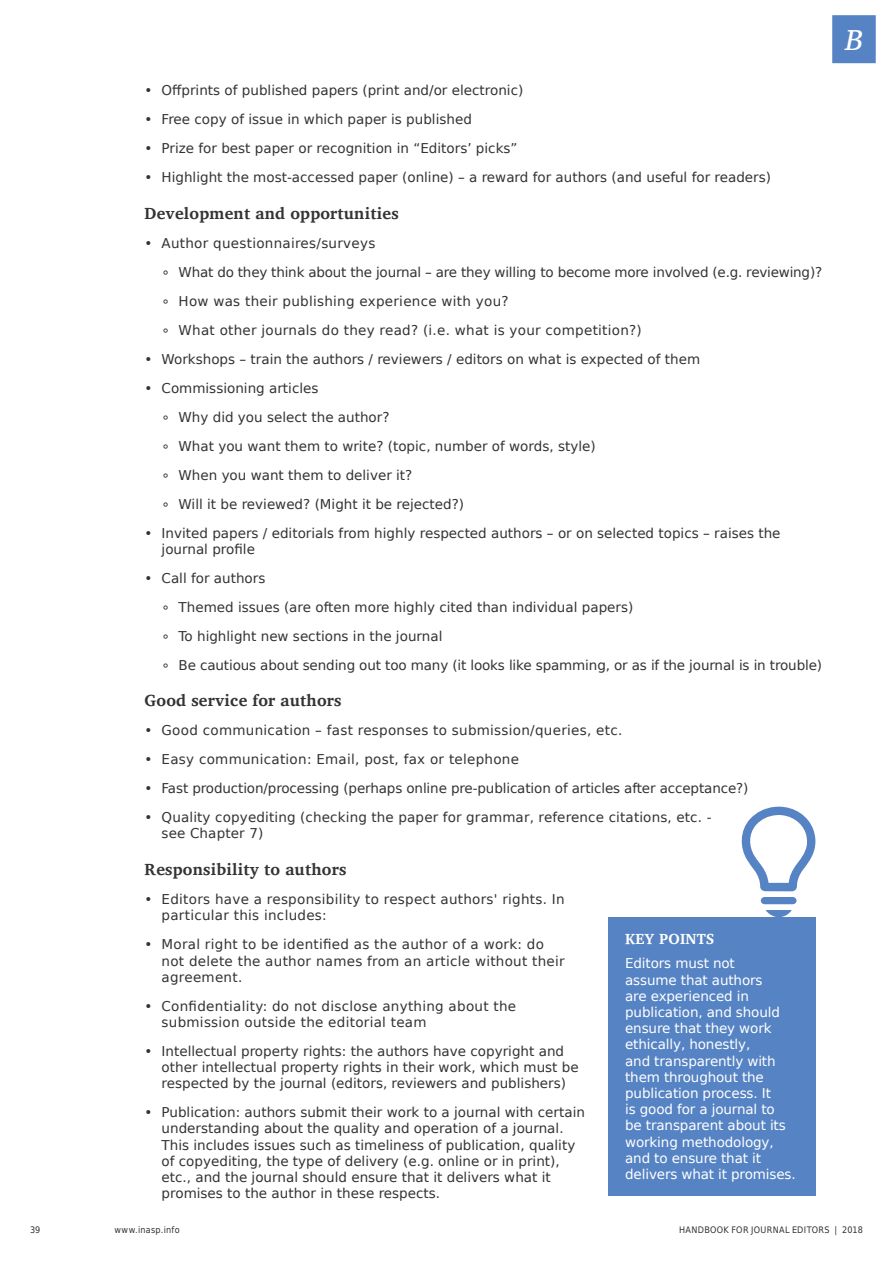
<style>
.page{position:relative;width:893px;height:1263px;background:#fff}
.page>*{position:absolute;margin:0;border:0;box-sizing:border-box;transform-origin:0 0}
.t1{font:italic 29.7px "Charis SIL";color:#fff}
._1__HEADING_level_2{font:700 16.5px "Charis SIL";letter-spacing:.01em;color:#323332}
.BOX_TITLE{font:700 15px "Charis SIL";letter-spacing:.01em;color:#fff}
.t2{font:13.5px/16.2px "DejaVu Sans";color:#323332}
.t3{font:13.5px/16.2px "DejaVu Sans";letter-spacing:.02em;color:#323332}
.KEY_LEARNING_POINT_T{font:13.5px/16.2px "DejaVu Sans";letter-spacing:-.01em;color:#fff}
.t4{font:9px "DejaVu Sans Condensed";letter-spacing:.035em;color:#323332}
</style>
<div class="page">
<div style="left:608px;top:917px;width:207px;height:279px;background:#5683c3"></div>
<svg style="left:741px;top:807px;width:75px;height:111px"></svg>
<div style="left:832px;top:15px;width:44px;height:48px;background:#5683c3"></div>
<p class="t2" style="left:145px;top:82px;width:380px">• Offprints of published papers (print and/or electronic)</p>
<p class="t2" style="left:145px;top:111px;width:329px">• Free copy of issue in which paper is published</p>
<p class="t2" style="left:145px;top:140px;width:374px">• Prize for best paper or recognition in “Editors’ picks”</p>
<p class="t2" style="left:145px;top:169px;width:628px">• Highlight the most-accessed paper (online) – a reward for authors (and useful for readers)</p>
<p class="_1__HEADING_level_2" style="left:145px;top:204px;width:256px">Development and opportunities</p>
<p class="t3" style="left:145px;top:235px;width:232px">• Author questionnaires/surveys</p>
<p class="t2" style="left:162px;top:264px;width:662px">∘ What do they think about the journal – are they willing to become more involved (e.g. reviewing)?</p>
<p class="t3" style="left:162px;top:293px;width:349px">∘ How was their publishing experience with you?</p>
<p class="t3" style="left:162px;top:322px;width:482px">∘ What other journals do they read? (i.e. what is your competition?)</p>
<p class="t2" style="left:145px;top:350px;width:557px">• Workshops – train the authors / reviewers / editors on what is expected of them</p>
<p class="t2" style="left:145px;top:379px;width:175px">• Commissioning articles</p>
<p class="t2" style="left:162px;top:408px;width:230px">∘ Why did you select the author?</p>
<p class="t2" style="left:162px;top:437px;width:436px">∘ What you want them to write? (topic, number of words, style)</p>
<p class="t2" style="left:162px;top:466px;width:252px">∘ When you want them to deliver it?</p>
<p class="t2" style="left:162px;top:495px;width:304px">∘ Will it be reviewed? (Might it be rejected?)</p>
<p class="t2" style="left:162px;top:524px;width:620px;text-indent:-17px">• Invited papers / editorials from highly respected authors – or on selected topics – raises the journal profile</p>
<p class="t2" style="left:145px;top:569px;width:122px">• Call for authors</p>
<p class="t2" style="left:162px;top:598px;width:473px">∘ Themed issues (are often more highly cited than individual papers)</p>
<p class="t2" style="left:162px;top:627px;width:282px">∘ To highlight new sections in the journal</p>
<p class="t2" style="left:162px;top:656px;width:662px">∘ Be cautious about sending out too many (it looks like spamming, or as if the journal is in trouble)</p>
<p class="_1__HEADING_level_2" style="left:145px;top:691px;width:198px">Good service for authors</p>
<p class="t3" style="left:145px;top:722px;width:479px">• Good communication – fast responses to submission/queries, etc.</p>
<p class="t3" style="left:145px;top:751px;width:376px">• Easy communication: Email, post, fax or telephone</p>
<p class="t2" style="left:145px;top:780px;width:605px">• Fast production/processing (perhaps online pre-publication of articles after acceptance?)</p>
<p class="t2" style="left:162px;top:809px;width:551px;text-indent:-17px">• Quality copyediting (checking the paper for grammar, reference citations, etc. - see Chapter 7)</p>
<p class="_1__HEADING_level_2" style="left:145px;top:860px;width:203px">Responsibility to authors</p>
<p class="t3" style="left:162px;top:891px;width:405px;text-indent:-17px">• Editors have a responsibility to respect authors' rights. In particular this includes:</p>
<p class="t3" style="left:162px;top:936px;width:405px;text-indent:-17px">• Moral right to be identified as the author of a work: do not delete the author names from an article without their agreement.</p>
<p class="t3" style="left:162px;top:997px;width:356px;text-indent:-17px">• Confidentiality: do not disclose anything about the submission outside the editorial team</p>
<p class="t2" style="left:162px;top:1042px;width:419px;text-indent:-17px">• Intellectual property rights: the authors have copyright and other intellectual property rights in their work, which must be respected by the journal (editors, reviewers and publishers)</p>
<p class="t2" style="left:162px;top:1104px;width:425px;text-indent:-17px">• Publication: authors submit their work to a journal with certain understanding about the quality and operation of a journal.<br>This includes issues such as timeliness of publication, quality of copyediting, the type of delivery (e.g. online or in print), etc., and the journal should ensure that it delivers what it promises to the author in these respects.</p>
<p class="BOX_TITLE" style="left:625px;top:930px;width:91px">KEY POINTS</p>
<p class="KEY_LEARNING_POINT_T" style="left:625px;top:955px;width:172px">Editors must not<br>assume that authors<br>are experienced in publication, and should ensure that they work ethically, honestly,<br>and transparently with them throughout the publication process. It<br>is good for a journal to<br>be transparent about its working methodology, and to ensure that it delivers what it promises.</p>
<h1 class="t1" style="left:845px;top:23px;width:19px">B</h1>
<p class="t4" style="left:30px;top:1222px;width:12px">39</p>
<p class="t4" style="left:115px;top:1222px;width:67px">www.inasp.info</p>
<p class="t4" style="left:679px;top:1222px;width:185px">HANDBOOK FOR JOURNAL EDITORS | 2018</p>
</div>
